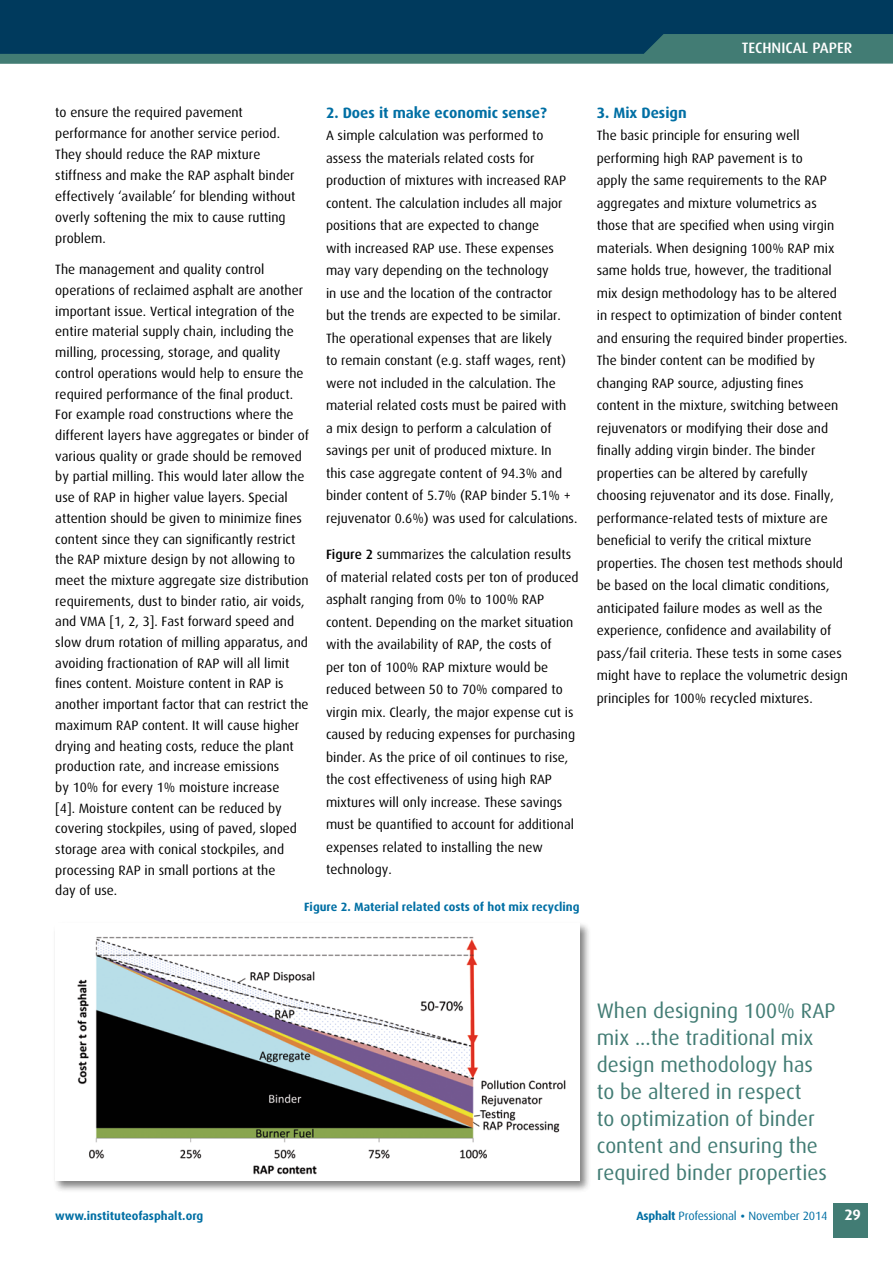
<style>
.page{position:relative;width:893px;height:1263px;background:#fff}
.page>*{position:absolute;margin:0;border:0;box-sizing:border-box;transform-origin:0 0}
.Copy{font:21px/27px "Dax";color:#427c74}
.Copy-2{font:700 15px "Dax";color:#006fa4}
.t1{font:500 15px "Dax";color:#fff}
.Copy-3{font:13.5px/22.5px "Dax";color:#000}
.Copy-4{font:700 12px "Dax";color:#006fa4}
.t2{font:12px "Dax";letter-spacing:-.02em;color:#006fa4}
.s1{font-weight:500}
.s2{font-weight:700}
.s3{font-size:16.5px}
.s4{font-weight:700;font-size:15px;color:#fff}
</style>
<div class="page">
<div style="left:0;top:0;width:893px;height:60px;background:#003a5d"></div>
<svg style="left:0;top:34px;width:893px;height:30px"></svg>
<div style="left:833px;top:1203px;width:34px;height:34px;background:#427c74"></div>
<div style="left:52px;top:921px;width:539px;height:271px;background:#000;opacity:.5"></div>
<div style="left:55px;top:924px;width:525px;height:257px;background:#fff"></div>
<img style="left:77px;top:936px;width:489px;height:239px">
<p class="t1" style="left:742px;top:40px;width:112px">TECHNICAL PAPER</p>
<p class="Copy-3" style="left:55px;top:102px;width:242px;line-height:21px">to ensure the required pavement performance for another service period.<br>They should reduce the RAP mixture stiffness and make the RAP asphalt binder effectively ‘available’ for blending without overly softening the mix to cause rutting problem.</p>
<p class="Copy-3" style="left:55px;top:259px;width:255px;line-height:20.7px">The management and quality control operations of reclaimed asphalt are another important issue. Vertical integration of the entire material supply chain, including the milling, processing, storage, and quality control operations would help to ensure the required performance of the final product.<br>For example road constructions where the different layers have aggregates or binder of various quality or grade should be removed by partial milling. This would later allow the use of RAP in higher value layers. Special attention should be given to minimize fines content since they can significantly restrict the RAP mixture design by not allowing to meet the mixture aggregate size distribution requirements, dust to binder ratio, air voids, and VMA [1, 2, 3]. Fast forward speed and slow drum rotation of milling apparatus, and avoiding fractionation of RAP will all limit fines content. Moisture content in RAP is another important factor that can restrict the maximum RAP content. It will cause higher drying and heating costs, reduce the plant production rate, and increase emissions<br>by 10% for every 1% moisture increase<br>[4]. Moisture content can be reduced by covering stockpiles, using of paved, sloped storage area with conical stockpiles, and processing RAP in small portions at the<br>day of use.</p>
<p class="Copy-2" style="left:326px;top:104px;width:222px">2. Does it make economic sense?</p>
<p class="Copy-3" style="left:326px;top:125px;width:253px">A simple calculation was performed to assess the materials related costs for production of mixtures with increased RAP content. The calculation includes all major positions that are expected to change<br>with increased RAP use. These expenses may vary depending on the technology<br>in use and the location of the contractor<br>but the trends are expected to be similar.<br>The operational expenses that are likely<br>to remain constant (e.g. staff wages, rent) were not included in the calculation. The material related costs must be paired with<br>a mix design to perform a calculation of savings per unit of produced mixture. In<br>this case aggregate content of 94.3% and binder content of 5.7% (RAP binder 5.1% + rejuvenator 0.6%) was used for calculations.</p>
<p class="Copy-3" style="left:326px;top:543px;width:254px"><span class="s1">Figure 2</span> summarizes the calculation results of material related costs per ton of produced asphalt ranging from 0% to 100% RAP content. Depending on the market situation with the availability of RAP, the costs of<br>per ton of 100% RAP mixture would be reduced between 50 to 70% compared to virgin mix. Clearly, the major expense cut is caused by reducing expenses for purchasing binder. As the price of oil continues to rise, the cost effectiveness of using high RAP mixtures will only increase. These savings must be quantified to account for additional expenses related to installing the new technology.</p>
<p class="Copy-4" style="left:304px;top:900px;width:277px">Figure 2. Material related costs of hot mix recycling</p>
<p class="Copy-2" style="left:597px;top:104px;width:91px">3. Mix Design</p>
<p class="Copy-3" style="left:597px;top:125px;width:253px">The basic principle for ensuring well performing high RAP pavement is to<br>apply the same requirements to the RAP aggregates and mixture volumetrics as those that are specified when using virgin materials. When designing 100% RAP mix same holds true, however, the traditional mix design methodology has to be altered in respect to optimization of binder content and ensuring the required binder properties.<br>The binder content can be modified by changing RAP source, adjusting fines content in the mixture, switching between rejuvenators or modifying their dose and finally adding virgin binder. The binder properties can be altered by carefully choosing rejuvenator and its dose. Finally, performance-related tests of mixture are beneficial to verify the critical mixture properties. The chosen test methods should be based on the local climatic conditions, anticipated failure modes as well as the experience, confidence and availability of pass/fail criteria. These tests in some cases might have to replace the volumetric design principles for 100% recycled mixtures.</p>
<p class="Copy" style="left:597px;top:997px;width:240px">When designing 100% RAP mix ...the traditional mix design methodology has to be altered in respect<br>to optimization of binder content and ensuring the required binder properties</p>
<p class="Copy-4" style="left:55px;top:1209px;width:149px">www.instituteofasphalt.org</p>
<p class="t2" style="left:636px;top:1210px;width:226px"><span class="s2">Asphalt</span> Professional <span class="s3">•</span> November 2014 <span class="s4">29</span></p>
</div>
